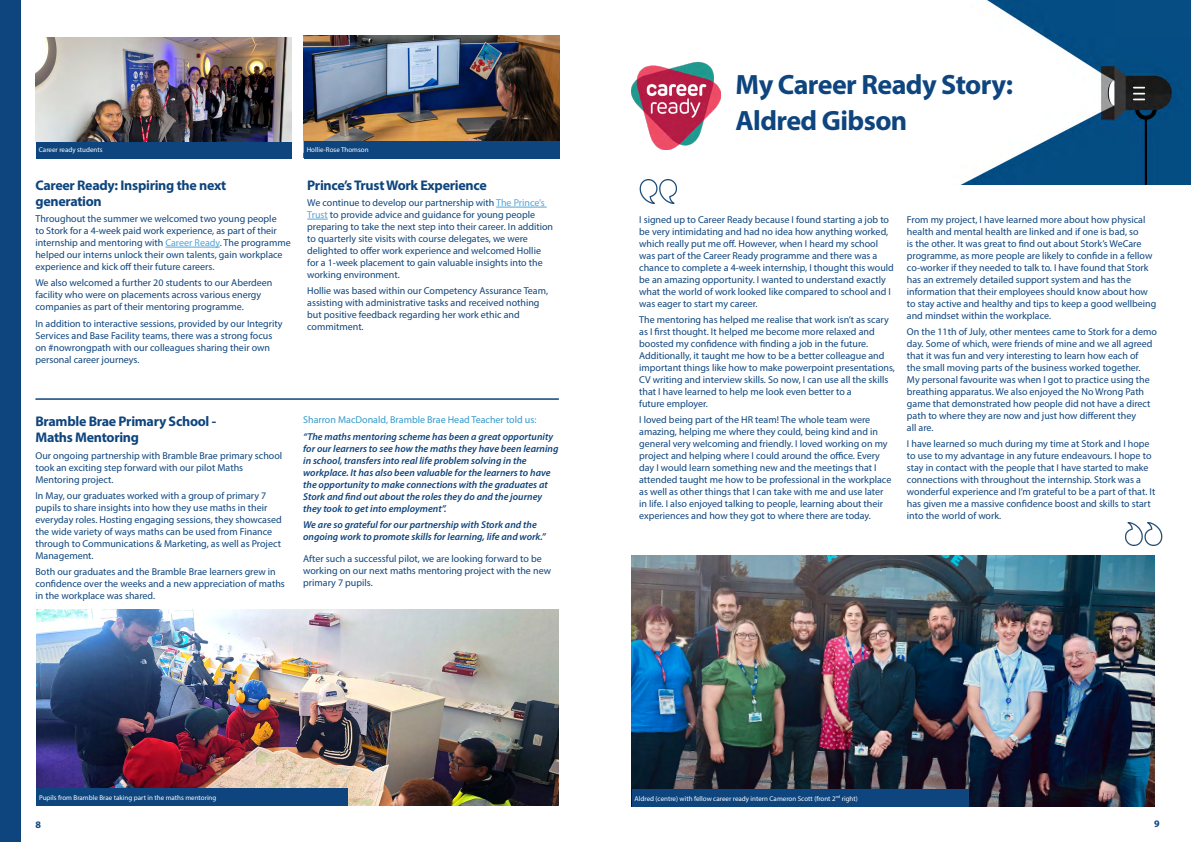
<style>
.page{position:relative;width:1191px;height:842px;background:#fff}
.page>*{position:absolute;margin:0;border:0;box-sizing:border-box;transform-origin:0 0}
.t1{font:700 28px/35.9px "Myriad Pro";letter-spacing:-.02em;color:#0e457e}
.t2{font:700 14px/16px "Myriad Pro";letter-spacing:-.02em;color:#0e457e}
.t3{font:10px/12px "Myriad Pro";color:#0e457e}
.t4{font:italic 600 10px/12px "Myriad Pro";color:#0e457e}
.t5{font:10px "Myriad Pro";color:#39c}
.t6{font:700 10px "Myriad Pro";color:#0e457e}
.t7{font:7px "Myriad Pro";color:#fff}
.s1{color:#50a6da}
</style>
<div class="page">
<div style="left:0;top:0;width:21px;height:842px;background:#0e457e"></div>
<img style="left:304px;top:36px;width:255px;height:105px">
<hr style="left:496px;top:207px;width:51px;height:1px;background:#50a6da">
<svg style="left:307px;top:219px;width:21px;height:1px"></svg>
<div style="left:304px;top:141px;width:255px;height:17px;background:#0e457e"></div>
<div style="left:36px;top:141px;width:256px;height:17px;background:#0e457e"></div>
<img style="left:36px;top:609px;width:523px;height:197px">
<hr style="left:35px;top:398px;width:524px;height:2px;background:#0e457e">
<div style="left:36px;top:789px;width:311px;height:17px;background:#0e457e"></div>
<hr style="left:165px;top:247px;width:55px;height:1px;background:#50a6da">
<img style="left:35px;top:37px;width:257px;height:104px">
<img style="left:1125px;top:522px;width:37px;height:24px">
<img style="left:960px;top:0;width:231px;height:185px">
<img style="left:631px;top:556px;width:524px;height:250px">
<div style="left:631px;top:789px;width:337px;height:17px;background:#0e457e"></div>
<img style="left:631px;top:63px;width:89px;height:87px">
<img style="left:639px;top:179px;width:37px;height:24px">
<p class="t7" style="left:39px;top:146px;width:65px">Career ready students</p>
<p class="t7" style="left:307px;top:146px;width:63px">Hollie-Rose Thomson</p>
<h2 class="t2" style="left:35px;top:177px;width:192px">Career Ready: Inspiring the next generation</h2>
<p class="t3" style="left:35px;top:213px;width:257px">Throughout the summer we welcomed two young people<br>to Stork for a 4-week paid work experience, as part of their internship and mentoring with <span class="s1">Career Ready</span>. The programme helped our interns unlock their own talents, gain workplace experience and kick off their future careers.</p>
<p class="t3" style="left:35px;top:277px;width:238px">We also welcomed a further 20 students to our Aberdeen facility who were on placements across various energy companies as part of their mentoring programme.</p>
<p class="t3" style="left:35px;top:317px;width:249px">In addition to interactive sessions, provided by our Integrity Services and Base Facility teams, there was a strong focus on #nowrongpath with our colleagues sharing their own personal career journeys.</p>
<h2 class="t2" style="left:307px;top:177px;width:181px">Prince’s Trust Work Experience</h2>
<p class="t3" style="left:307px;top:197px;width:247px">We continue to develop our partnership with <span class="s1">The Prince’s Trust</span> to provide advice and guidance for young people preparing to take the next step into their career. In addition to quarterly site visits with course delegates, we were delighted to offer work experience and welcomed Hollie for a 1-week placement to gain valuable insights into the working environment.</p>
<p class="t3" style="left:307px;top:285px;width:242px">Hollie was based within our Competency Assurance Team, assisting with administrative tasks and received nothing but positive feedback regarding her work ethic and commitment.</p>
<h2 class="t2" style="left:35px;top:413px;width:182px">Bramble Brae Primary School -<br>Maths Mentoring</h2>
<p class="t3" style="left:35px;top:449px;width:248px">Our ongoing partnership with Bramble Brae primary school took an exciting step forward with our pilot Maths<br>Mentoring project.</p>
<p class="t3" style="left:35px;top:489px;width:248px">In May, our graduates worked with a group of primary 7 pupils to share insights into how they use maths in their everyday roles. Hosting engaging sessions, they showcased the wide variety of ways maths can be used from Finance through to Communications &amp; Marketing, as well as Project Management.</p>
<p class="t3" style="left:35px;top:565px;width:251px">Both our graduates and the Bramble Brae learners grew in confidence over the weeks and a new appreciation of maths in the workplace was shared.</p>
<p class="t5" style="left:303px;top:414px;width:235px">Sharron MacDonald, Bramble Brae Head Teacher told us:</p>
<p class="t4" style="left:303px;top:430px;width:257px">“The maths mentoring scheme has been a great opportunity for our learners to see how the maths they have been learning in school, transfers into real life problem solving in the workplace. It has also been valuable for the learners to have the opportunity to make connections with the graduates at Stork and find out about the roles they do and the journey they took to get into employment”.</p>
<p class="t4" style="left:303px;top:518px;width:244px">We are so grateful for our partnership with Stork and the ongoing work to promote skills for learning, life and work.”</p>
<p class="t3" style="left:303px;top:552px;width:249px">After such a successful pilot, we are looking forward to be working on our next maths mentoring project with the new primary 7 pupils.</p>
<h1 class="t1" style="left:735px;top:66px;width:279px">My Career Ready Story:<br>Aldred Gibson</h1>
<p class="t3" style="left:639px;top:213px;width:256px">I signed up to Career Ready because I found starting a job to be very intimidating and had no idea how anything worked, which really put me off. However, when I heard my school was part of the Career Ready programme and there was a chance to complete a 4-week internship, I thought this would be an amazing opportunity. I wanted to understand exactly what the world of work looked like compared to school and I was eager to start my career.</p>
<p class="t3" style="left:639px;top:313px;width:257px">The mentoring has helped me realise that work isn’t as scary as I first thought. It helped me become more relaxed and boosted my confidence with finding a job in the future.<br>Additionally, it taught me how to be a better colleague and important things like how to make powerpoint presentations, CV writing and interview skills. So now, I can use all the skills that I have learned to help me look even better to a<br>future employer.</p>
<p class="t3" style="left:639px;top:414px;width:254px">I loved being part of the HR team! The whole team were amazing, helping me where they could, being kind and in general very welcoming and friendly. I loved working on my project and helping where I could around the office. Every day I would learn something new and the meetings that I attended taught me how to be professional in the workplace as well as other things that I can take with me and use later in life. I also enjoyed talking to people, learning about their experiences and how they got to where there are today.</p>
<p class="t3" style="left:907px;top:213px;width:251px">From my project, I have learned more about how physical health and mental health are linked and if one is bad, so<br>is the other. It was great to find out about Stork’s WeCare programme, as more people are likely to confide in a fellow co-worker if they needed to talk to. I have found that Stork has an extremely detailed support system and has the information that their employees should know about how to stay active and healthy and tips to keep a good wellbeing and mindset within the workplace.</p>
<p class="t3" style="left:907px;top:325px;width:251px">On the 11th of July, other mentees came to Stork for a demo day. Some of which, were friends of mine and we all agreed that it was fun and very interesting to learn how each of<br>the small moving parts of the business worked together.<br>My personal favourite was when I got to practice using the breathing apparatus. We also enjoyed the No Wrong Path game that demonstrated how people did not have a direct path to where they are now and just how different they<br>all are.</p>
<p class="t3" style="left:907px;top:438px;width:250px">I have learned so much during my time at Stork and I hope to use to my advantage in any future endeavours. I hope to stay in contact with the people that I have started to make connections with throughout the internship. Stork was a wonderful experience and I’m grateful to be a part of that. It has given me a massive confidence boost and skills to start into the world of work.</p>
<p class="t7" style="left:39px;top:793px;width:179px">Pupils from Bramble Brae taking part in the maths mentoring</p>
<p class="t7" style="left:634px;top:794px;width:225px">Aldred (centre) with fellow career ready intern Cameron Scott (front 2<sup>nd</sup> right)</p>
<p class="t6" style="left:35px;top:818px;width:7px">8</p>
<p class="t6" style="left:1154px;top:817px;width:7px">9</p>
</div>
